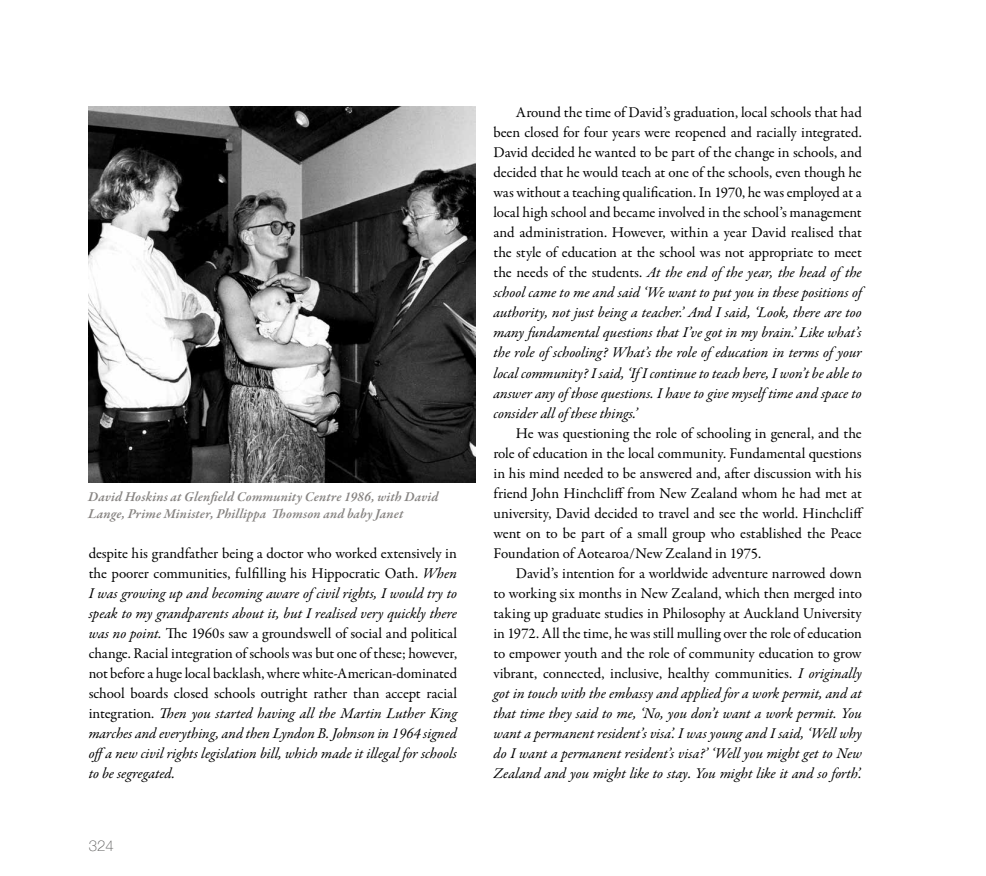
<style>
.page{position:relative;width:986px;height:876px;background:#fff}
.page>*{position:absolute;margin:0;border:0;box-sizing:border-box;transform-origin:0 0}
.t1{font:15px/20px "Garamond Premr Pro";letter-spacing:-.005em;color:#000;text-align:justify}
.t2{font:100 15px "Helvetica Neue";color:#565655}
.t3{font:italic 600 13.75px/17.5px "Garamond Premr Pro";letter-spacing:.01em;color:#868381}
.s1{font-style:italic}
</style>
<div class="page">
<img style="left:89px;top:106px;width:386px;height:376px">
<p class="t3" style="left:88px;top:488px;width:351px">David Hoskins at Glenfield Community Centre 1986, with David<br>Lange, Prime Minister, Phillippa Thomson and baby Janet</p>
<p class="t1" style="left:89px;top:543px;width:370px">despite his grandfather being a doctor who worked extensively in the poorer communities, fulfilling his Hippocratic Oath. <span class="s1">When I was growing up and becoming aware of civil rights, I would try to speak to my grandparents about it, but I realised very quickly there was no point.</span> The 1960s saw a groundswell of social and political change. Racial integration of schools was but one of these; however, not before a huge local backlash, where white-American-dominated school boards closed schools outright rather than accept racial integration. <span class="s1">Then you started having all the Martin Luther King marches and everything, and then Lyndon B. Johnson in 1964 signed offa new civil rights legislation bill, which made it illegal for schools to be segregated.</span></p>
<p class="t2" style="left:89px;top:834px;width:27px">324</p>
<p class="t1" style="left:493px;top:103px;width:370px;text-indent:23px">Around the time of David’s graduation, local schools that had been closed for four years were reopened and racially integrated.<br>David decided he wanted to be part of the change in schools, and decided that he would teach at one of the schools, even though he was without a teaching qualification. In 1970, he was employed at a local high school and became involved in the school’s management and administration. However, within a year David realised that the style of education at the school was not appropriate to meet the needs of the students. <span class="s1">At the end of the year, the head of the school came to me and said ‘We want to put you in these positions of authority, not just being a teacher.’ And I said, ‘Look, there are too many fundamental questions that I’ve got in my brain.’ Like what’s the role of schooling? What’s the role of education in terms of your local community? I said, ‘If I continue to teach here, I won’t be able to answer any of those questions. I have to give myself time and space to consider all of these things.’</span></p>
<p class="t1" style="left:493px;top:423px;width:371px;text-align:left;text-indent:22px">He was questioning the role of schooling in general, and the role of education in the local community. Fundamental questions in his mind needed to be answered and, after discussion with his friend John Hinchcliff from New Zealand whom he had met at university, David decided to travel and see the world. Hinchcliff went on to be part of a small group who established the Peace Foundation of Aotearoa/New Zealand in 1975.</p>
<p class="t1" style="left:493px;top:563px;width:370px;text-indent:22px">David’s intention for a worldwide adventure narrowed down to working six months in New Zealand, which then merged into taking up graduate studies in Philosophy at Auckland University in 1972. All the time, he was still mulling over the role of education to empower youth and the role of community education to grow vibrant, connected, inclusive, healthy communities. <span class="s1">I originally got in touch with the embassy and applied for a work permit, and at that time they said to me, ‘No, you don’t want a work permit. You want a permanent resident’s visa’. I was young and I said, ‘Well why do I want a permanent resident’s visa?’ ‘Well you might get to New Zealand and you might like to stay. You might like it and so forth’.</span></p>
</div>
